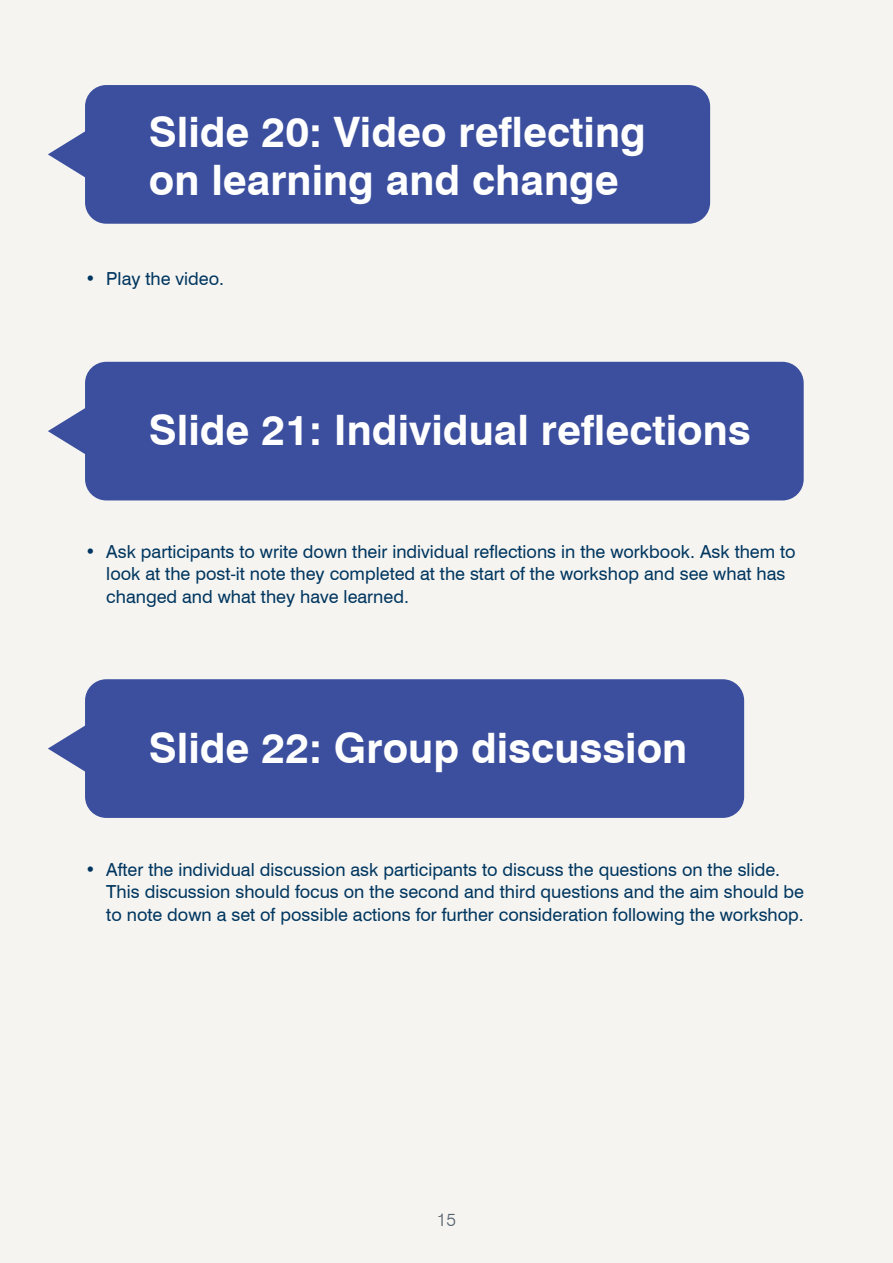
<style>
.page{position:relative;width:893px;height:1263px;background:#f5f4f1}
.page>*{position:absolute;margin:0;border:0;box-sizing:border-box;transform-origin:0 0}
.t1{font:700 42px/48px "Swiss 721 BT";color:#fff}
.t2{font:18px/22.5px "Swiss 721 BT";color:#00365f}
.t3{font:300 18px "Swiss 721 BT";color:#54616c}
</style>
<div class="page">
<div style="left:85px;top:85px;width:625px;height:139px;background:#3b4f9e;border-radius:21px"></div>
<div style="left:85px;top:362px;width:719px;height:138px;background:#3b4f9e;border-radius:21px"></div>
<div style="left:85px;top:679px;width:659px;height:139px;background:#3b4f9e;border-radius:21px"></div>
<svg style="left:48px;top:131px;width:37px;height:47px"></svg>
<svg style="left:48px;top:408px;width:37px;height:46px"></svg>
<svg style="left:48px;top:725px;width:37px;height:47px"></svg>
<h1 class="t1" style="left:149px;top:107px;width:498px">Slide 20: Video reflecting on learning and change</h1>
<p class="t2" style="left:85px;top:267px;width:141px">• Play the video.</p>
<h1 class="t1" style="left:149px;top:406px;width:603px">Slide 21: Individual reflections</h1>
<p class="t2" style="left:106px;top:540px;width:691px;text-indent:-21px">• Ask participants to write down their individual reflections in the workbook. Ask them to look at the post-it note they completed at the start of the workshop and see what has changed and what they have learned.</p>
<h1 class="t1" style="left:149px;top:724px;width:540px">Slide 22: Group discussion</h1>
<p class="t2" style="left:106px;top:858px;width:699px;text-indent:-21px">• After the individual discussion ask participants to discuss the questions on the slide.<br>This discussion should focus on the second and third questions and the aim should be to note down a set of possible actions for further consideration following the workshop.</p>
<p class="t3" style="left:437px;top:1208px;width:21px">15</p>
</div>
